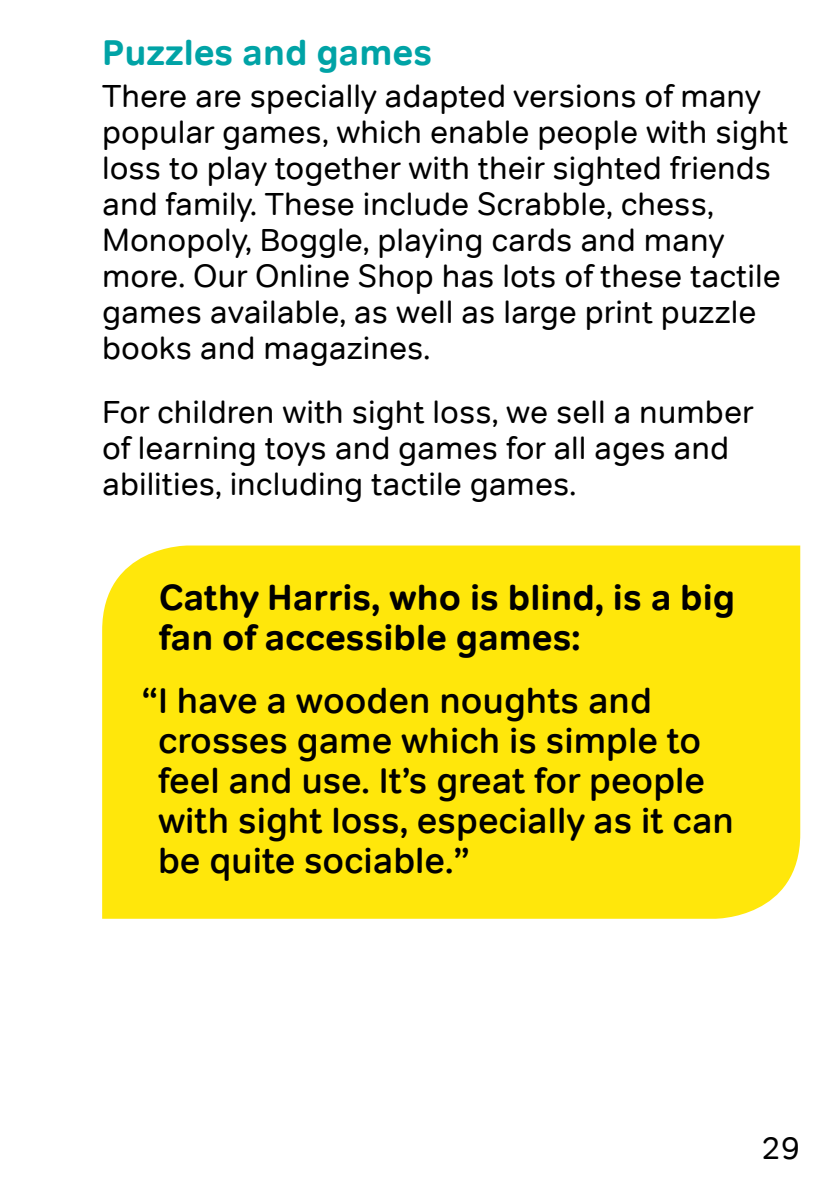
<style>
.page{position:relative;width:840px;height:1191px;background:#fff}
.page>*{position:absolute;margin:0;border:0;box-sizing:border-box;transform-origin:0 0}
.P___Pull_quotes_in_l{font:500 36px/40px "Tondo";color:#000}
.P___Pull_Quote_name{font:700 36px/40px "Tondo";color:#000}
.h3___18pt_turq{font:700 36px "Tondo";color:#00a3a6}
.P___16pt_Body{font:32px/36px "Tondo";color:#000}
</style>
<div class="page">
<div style="left:102px;top:545px;width:697px;height:373px;background:#ffe70b"></div>
<h3 class="h3___18pt_turq" style="left:102px;top:30px;width:331px">Puzzles and games</h3>
<p class="P___16pt_Body" style="left:102px;top:78px;width:687px">There are specially adapted versions of many popular games, which enable people with sight loss to play together with their sighted friends and family. These include Scrabble, chess, Monopoly, Boggle, playing cards and many more. Our Online Shop has lots of these tactile games available, as well as large print puzzle books and magazines.</p>
<p class="P___16pt_Body" style="left:102px;top:394px;width:652px">For children with sight loss, we sell a number of learning toys and games for all ages and abilities, including tactile games.</p>
<p class="P___Pull_Quote_name" style="left:159px;top:578px;width:577px">Cathy Harris, who is blind, is a big fan of accessible games:</p>
<p class="P___Pull_quotes_in_l" style="left:158px;top:681px;width:577px;text-indent:-16px">“I have a wooden noughts and crosses game which is simple to feel and use. It’s great for people with sight loss, especially as it can be quite sociable.”</p>
<p class="P___16pt_Body" style="left:760px;top:1130px;width:41px">29</p>
</div>
